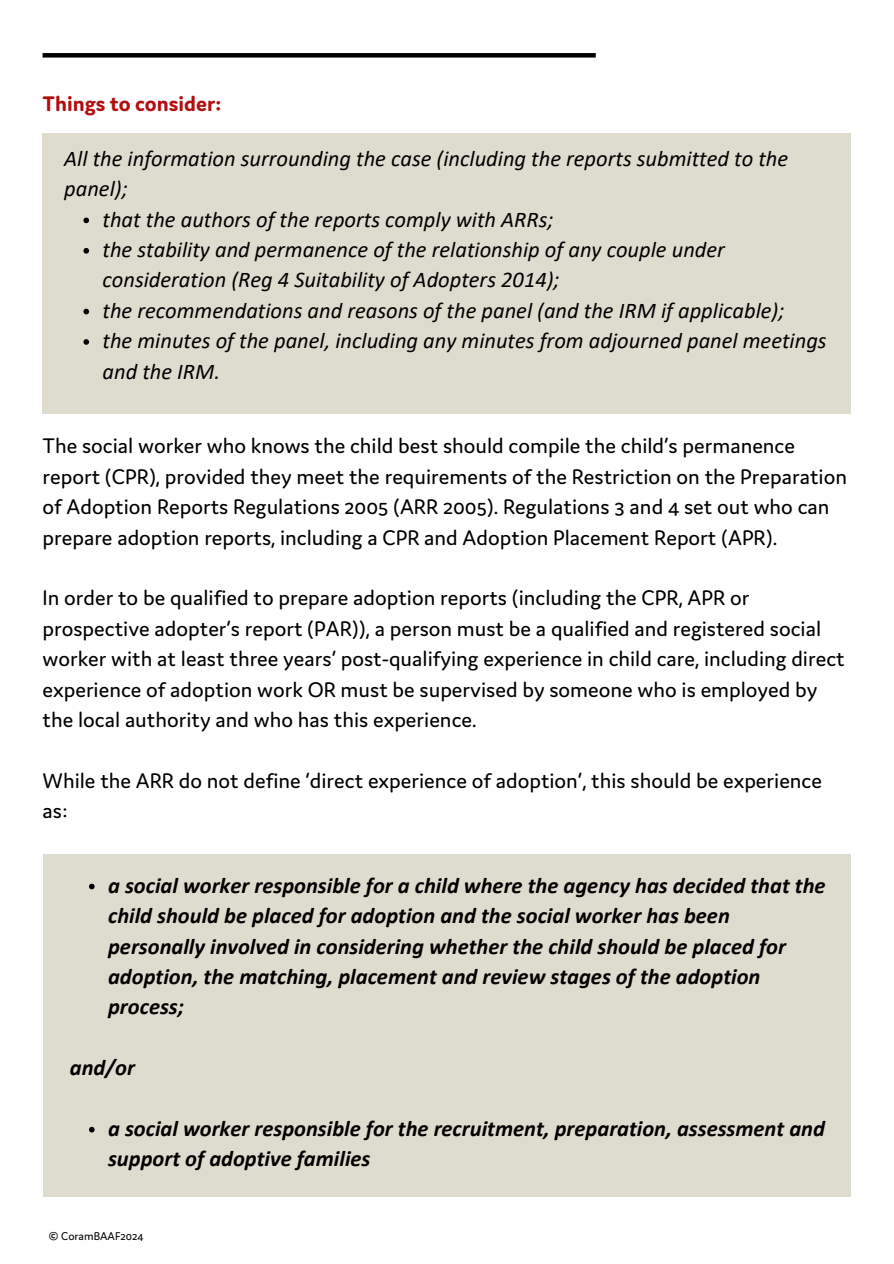
<style>
.page{position:relative;width:894px;height:1264px;background:#fff}
.page>*{position:absolute;margin:0;border:0;box-sizing:border-box;transform-origin:0 0}
.t1{font:22.5px/30.3px "Domus";color:#000}
.t2{font:italic 22.5px/30.3px "Calibri";color:#000}
.t3{font:italic 700 22.5px/30.3px "Calibri";color:#000}
.t4{font:700 22.5px "Domus";color:#b20e10}
.t5{font:12px "Domus";color:#000}
</style>
<div class="page">
<div style="left:43px;top:53px;width:552px;height:5px;background:#000"></div>
<div style="left:43px;top:133px;width:807px;height:281px;background:#dedbcf"></div>
<svg style="left:83px;top:217px;width:6px;height:6px"></svg>
<svg style="left:83px;top:248px;width:6px;height:5px"></svg>
<svg style="left:83px;top:309px;width:6px;height:5px"></svg>
<svg style="left:83px;top:339px;width:6px;height:6px"></svg>
<div style="left:43px;top:854px;width:807px;height:342px;background:#dedbcf"></div>
<svg style="left:89px;top:883px;width:6px;height:6px"></svg>
<svg style="left:89px;top:1126px;width:6px;height:6px"></svg>
<h2 class="t4" style="left:43px;top:88px;width:181px">Things to consider:</h2>
<p class="t2" style="left:64px;top:145px;width:725px">All the information surrounding the case (including the reports submitted to the panel);</p>
<p class="t2" style="left:102px;top:206px;width:452px">that the authors of the reports comply with ARRs;</p>
<p class="t2" style="left:102px;top:236px;width:623px">the stability and permanence of the relationship of any couple under consideration (Reg 4 Suitability of Adopters 2014);</p>
<p class="t2" style="left:102px;top:297px;width:683px">the recommendations and reasons of the panel (and the IRM if applicable);</p>
<h2 class="t2" style="left:102px;top:327px;width:725px">the minutes of the panel, including any minutes from adjourned panel meetings and the IRM.</h2>
<h2 class="t1" style="left:43px;top:429px;width:805px">The social worker who knows the child best should compile the child’s permanence report (CPR), provided they meet the requirements of the Restriction on the Preparation of Adoption Reports Regulations 2005 (ARR 2005). Regulations 3 and 4 set out who can prepare adoption reports, including a CPR and Adoption Placement Report (APR).</h2>
<h2 class="t1" style="left:43px;top:581px;width:803px">In order to be qualified to prepare adoption reports (including the CPR, APR or prospective adopter’s report (PAR)), a person must be a qualified and registered social worker with at least three years’ post-qualifying experience in child care, including direct experience of adoption work OR must be supervised by someone who is employed by the local authority and who has this experience.</h2>
<p class="t1" style="left:43px;top:763px;width:780px">While the ARR do not define ‘direct experience of adoption’, this should be experience as:</p>
<h1 class="t3" style="left:108px;top:872px;width:718px">a social worker responsible for a child where the agency has decided that the child should be placed for adoption and the social worker has been personally involved in considering whether the child should be placed for adoption, the matching, placement and review stages of the adoption process;</h1>
<p class="t3" style="left:70px;top:1054px;width:67px">and/or</p>
<p class="t3" style="left:108px;top:1115px;width:718px">a social worker responsible for the recruitment, preparation, assessment and support of adoptive families</p>
<h1 class="t5" style="left:48px;top:1227px;width:96px">© CoramBAAF2024</h1>
</div>
